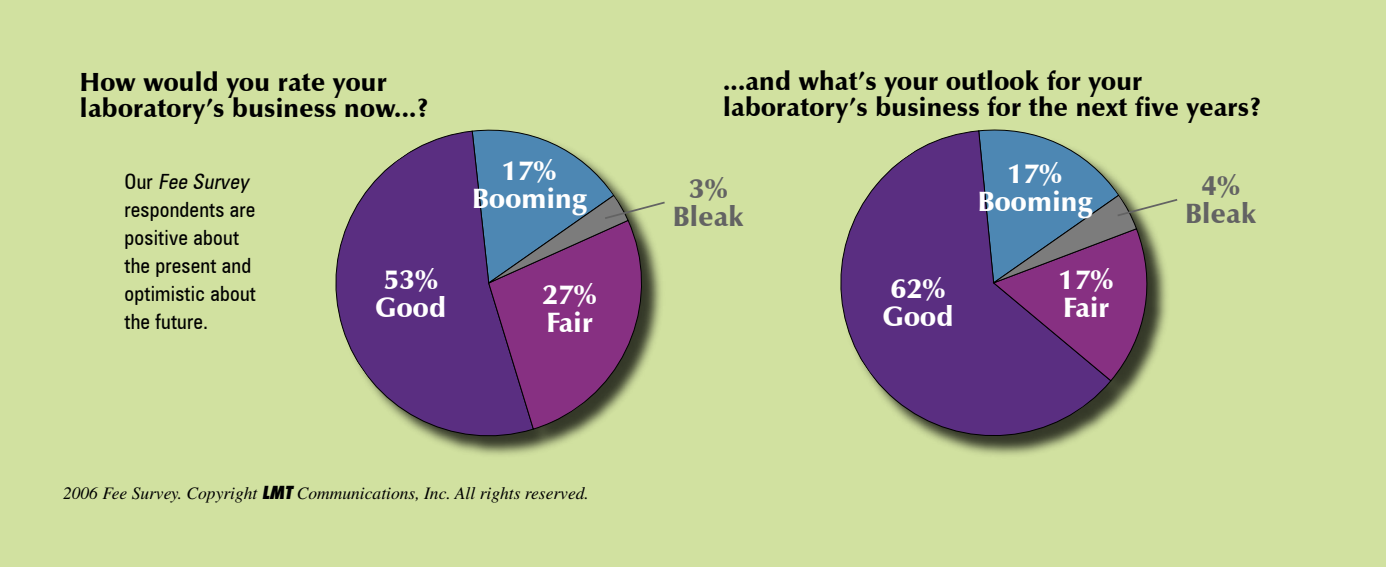
<style>
.page{position:relative;width:1386px;height:567px;background:#d1e1a0}
.page>*{position:absolute;margin:0;border:0;box-sizing:border-box;transform-origin:0 0}
._06charts_geo_region{font:900 28px "Zapf Humanist 601 BT";letter-spacing:.01em;color:#fff}
._06charts_geo_region-2{font:900 28px "Zapf Humanist 601 BT";letter-spacing:.01em;color:#636363}
._06charts_geo_region-3{font:900 26.25px/26.2px "Zapf Humanist 601 BT";letter-spacing:.01em;color:#000}
._06charts_geo_region-4{font:condensed 21px/28px "Zurich BT";letter-spacing:.01em;color:#000}
.t1{font:italic 17.5px "Times";color:#000}
.s1{font-style:italic}
.s2{font-family:"Futura";font-weight:800;font-stretch:condensed}
</style>
<div class="page">
<svg style="left:840px;top:129px;width:290px;height:326px"></svg>
<svg style="left:993px;top:315px;width:173px;height:90px;background:#6f4779"></svg>
<svg style="left:335px;top:129px;width:290px;height:326px"></svg>
<svg style="left:449px;top:196px;width:212px;height:250px;background:#774e7b"></svg>
<svg style="left:993px;top:194px;width:185px;height:121px;background:#776789"></svg>
<svg style="left:488px;top:194px;width:177px;height:114px;background:#76638a"></svg>
<p class="_06charts_geo_region-3" style="left:80px;top:69px;width:308px">How would you rate your</p>
<p class="_06charts_geo_region-3" style="left:80px;top:95px;width:350px">laboratory’s business now...?</p>
<p class="_06charts_geo_region-4" style="left:125px;top:168px;width:133px">O u r <span class="s1">Fee Survey </span>respondents are positive about the present and optimistic about</p>
<p class="_06charts_geo_region-4" style="left:125px;top:308px;width:85px">the future.</p>
<p class="_06charts_geo_region" style="left:384px;top:262px;width:56px">53%</p>
<p class="_06charts_geo_region" style="left:376px;top:290px;width:72px">Good</p>
<p class="_06charts_geo_region-3" style="left:723px;top:68px;width:539px">...and what’s your outlook for your laboratory’s business for the next five years?</p>
<p class="_06charts_geo_region" style="left:502px;top:153px;width:56px">17%</p>
<p class="_06charts_geo_region" style="left:472px;top:181px;width:116px">Booming</p>
<p class="_06charts_geo_region-2" style="left:689px;top:171px;width:40px">3%</p>
<p class="_06charts_geo_region-2" style="left:673px;top:199px;width:73px">Bleak</p>
<p class="_06charts_geo_region" style="left:542px;top:277px;width:56px">27%</p>
<p class="_06charts_geo_region" style="left:547px;top:305px;width:48px">Fair</p>
<p class="_06charts_geo_region" style="left:891px;top:271px;width:56px">62%</p>
<p class="_06charts_geo_region" style="left:883px;top:299px;width:72px">Good</p>
<p class="_06charts_geo_region" style="left:1008px;top:156px;width:56px">17%</p>
<p class="_06charts_geo_region" style="left:978px;top:184px;width:116px">Booming</p>
<p class="_06charts_geo_region" style="left:1059px;top:262px;width:56px">17%</p>
<p class="_06charts_geo_region" style="left:1063px;top:290px;width:48px">Fair</p>
<p class="_06charts_geo_region-2" style="left:1202px;top:168px;width:40px">4%</p>
<p class="_06charts_geo_region-2" style="left:1185px;top:196px;width:73px">Bleak</p>
<p class="t1" style="left:63px;top:484px;width:527px">2006 Fee Survey. Copyright <span class="s2">LMT</span> Communications, Inc. All rights reserved.</p>
</div>
